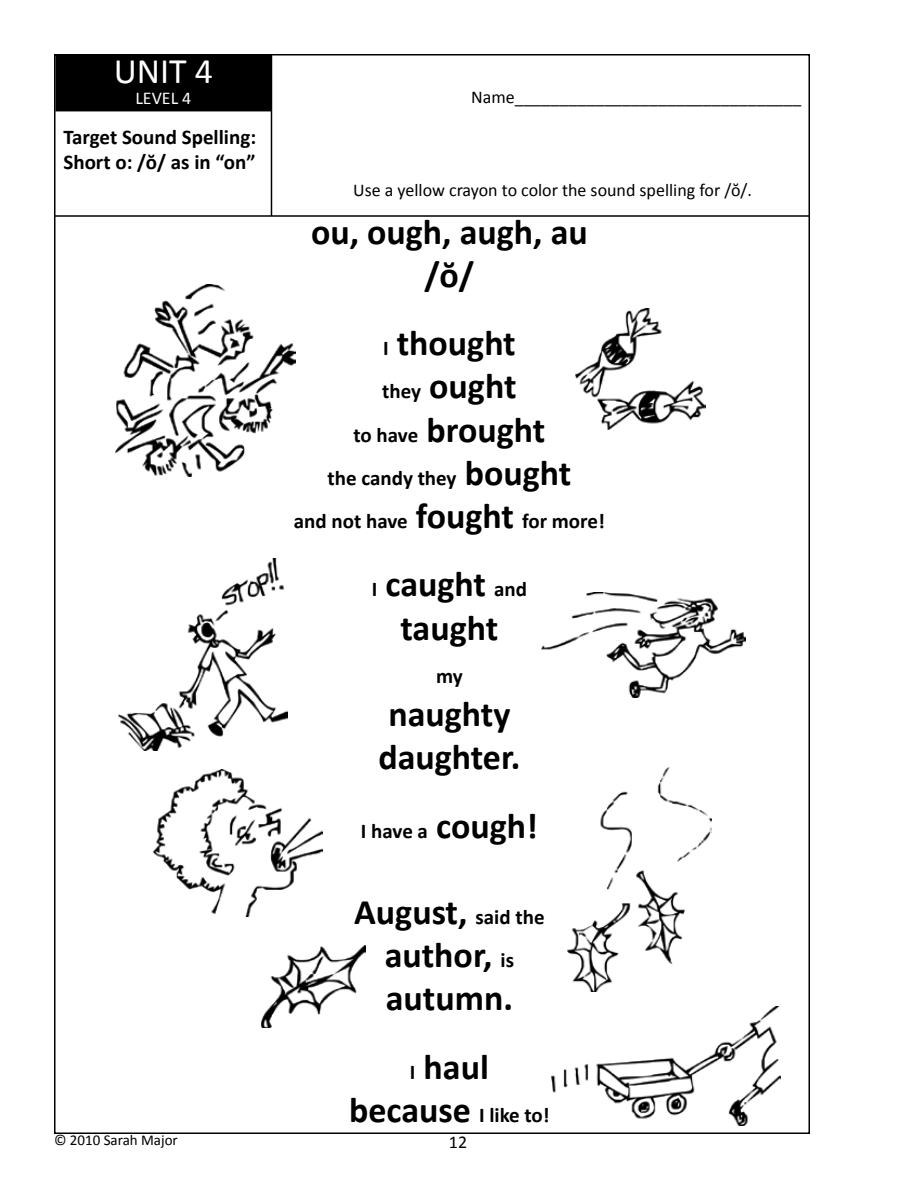
<style>
.page{position:relative;width:918px;height:1188px;background:#fff}
.page>*{position:absolute;margin:0;border:0;box-sizing:border-box;transform-origin:0 0}
.t1{font:700 36px/43.2px "Calibri";color:#000;text-align:center}
.t2{font:36px "Calibri";color:#fff}
.t3{font:700 21px/25.2px "Calibri";color:#000}
.t4{font:18px "Calibri";color:#000}
.t5{font:18px "Calibri";color:#fff}
.t6{font:15px "Calibri";color:#000}
.s1{font-size:21px}
.s2{font-size:36px}
</style>
<div class="page">
<img style="left:116px;top:284px;width:180px;height:192px">
<img style="left:575px;top:309px;width:131px;height:121px">
<img style="left:118px;top:559px;width:169px;height:192px">
<img style="left:154px;top:770px;width:169px;height:146px">
<img style="left:262px;top:945px;width:103px;height:82px">
<img style="left:567px;top:768px;width:144px;height:223px">
<img style="left:551px;top:1006px;width:229px;height:120px">
<img style="left:542px;top:592px;width:203px;height:105px">
<div style="left:56px;top:55px;width:215px;height:56px;background:#000"></div>
<div style="left:55px;top:54px;width:216px;height:57px;border:2px solid #000"></div>
<hr style="left:271px;top:54px;width:1px;height:162px;background:#000">
<hr style="left:54px;top:215px;width:756px;height:2px;background:#000">
<p class="t2" style="left:114px;top:48px;width:101px">UNIT 4</p>
<p class="t5" style="left:135px;top:87px;width:58px">LEVEL 4</p>
<p class="t3" style="left:63px;top:124px;width:194px">Target Sound Spelling:<br>Short o: /ŏ/ as in “on”</p>
<p class="t4" style="left:471px;top:85px;width:332px">Name________________________________</p>
<p class="t4" style="left:353px;top:179px;width:400px">Use a yellow crayon to color the sound spelling for /ŏ/.</p>
<p class="t1" style="left:311px;top:210px;width:278px">ou, ough, augh, au /ŏ/</p>
<p class="t1" style="left:353px;top:322px;width:193px"><span class="s1">I</span> thought<br><span class="s1">they</span> ought<br><span class="s1">to have</span> brought</p>
<p class="t3" style="left:294px;top:456px;width:313px;line-height:43.2px;text-align:center">the candy they <span class="s2">bought<br></span>and not have <span class="s2">fought</span> for more!</p>
<p class="t1" style="left:372px;top:563px;width:157px"><span class="s1">I</span> caught <span class="s1">and </span>taught</p>
<p class="t3" style="left:436px;top:663px;width:28px">my</p>
<p class="t1" style="left:378px;top:692px;width:143px;text-align:left">naughty daughter.</p>
<p class="t3" style="left:361px;top:818px;width:178px">I have a <span class="s2">cough!</span></p>
<p class="t1" style="left:354px;top:890px;width:192px">August, <span class="s1">said the </span>author, <span class="s1">is </span>autumn.</p>
<p class="t1" style="left:410px;top:1045px;width:81px"><span class="s1">I</span> haul</p>
<p class="t3" style="left:349px;top:1102px;width:202px"><span class="s2">because</span> I like to!</p>
<p class="t6" style="left:54px;top:1131px;width:125px">© 2010 Sarah Major</p>
<p class="t4" style="left:449px;top:1130px;width:20px">12</p>
</div>
